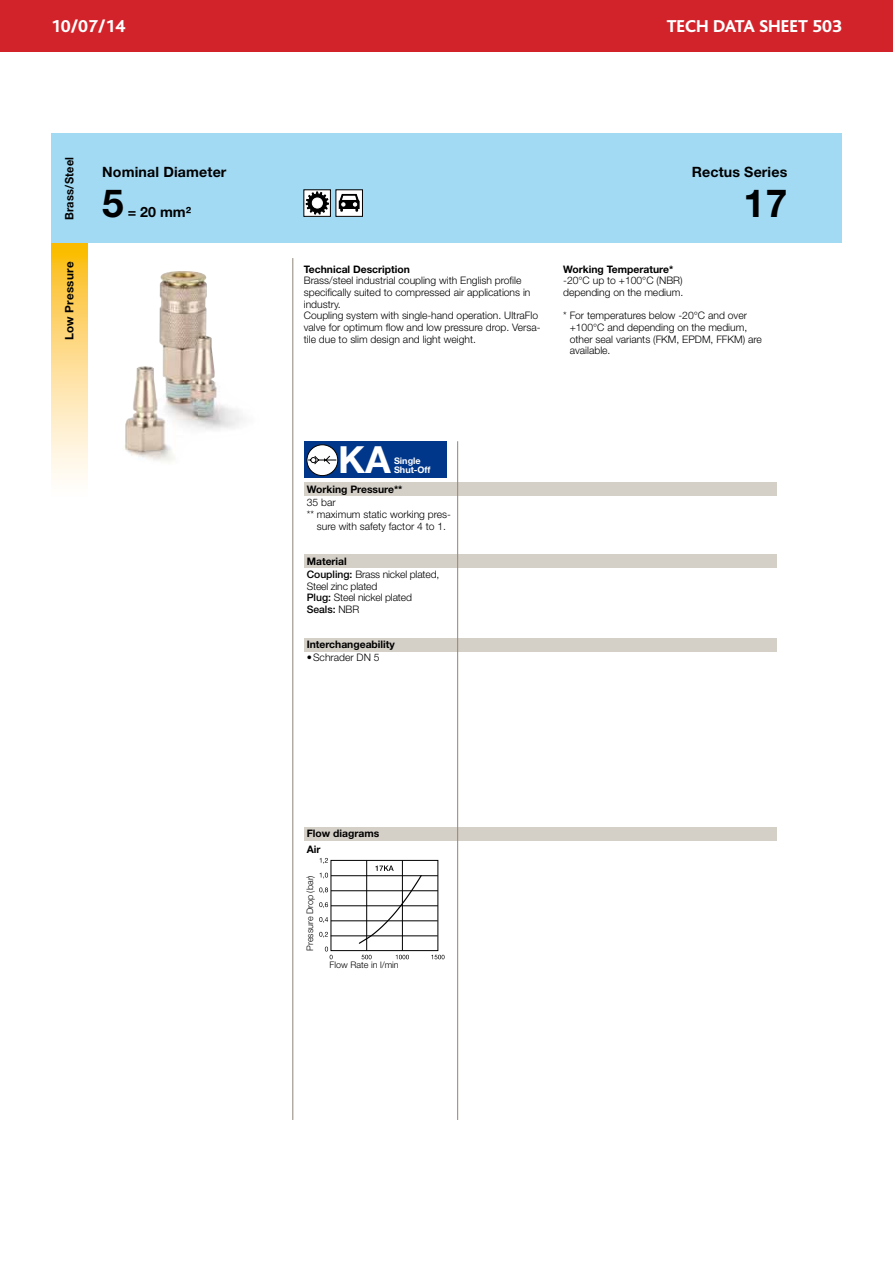
<style>
.page{position:relative;width:893px;height:1263px;background:#fff}
.page>*{position:absolute;margin:0;border:0;box-sizing:border-box;transform-origin:0 0}
.t1{font:700 38.7px "Helvetica Neue LT Std";color:#000}
.t2{font:700 37.5px "Helvetica Neue LT Std";color:#fff}
.t3{font:800 18px "Bliss";color:#fff}
.t4{font:700 14.25px "Helvetica Neue LT Std";letter-spacing:.01em;color:#000}
.t5{font:700 11.7px "Helvetica Neue LT Std";letter-spacing:.02em;color:#000}
.t6{font:700 11.7px "Helvetica Neue LT Std";letter-spacing:.02em;color:#000;scale:.95 1}
.t7{font:300 10.35px/11.7px "Helvetica Neue LT Std";color:#000}
.t8{font:700 10.35px "Helvetica Neue LT Std";color:#000}
.t9{font:300 9px "Helvetica Neue LT Std";color:#000}
.t10{font:700 9px/9px "Helvetica Neue LT Std";color:#fff}
.s1{font-weight:700}
.s2{font-weight:500}
</style>
<div class="page">
<div style="left:0;top:0;width:893px;height:51px;background:#d2232a"></div>
<svg style="left:51px;top:243px;width:37px;height:237px;background:#fddc8c"></svg>
<div style="left:51px;top:134px;width:791px;height:109px;background:#a2daf4"></div>
<div style="left:304px;top:638px;width:473px;height:13px;background:#d4cfc7"></div>
<div style="left:304px;top:554px;width:473px;height:13px;background:#d4cfc7"></div>
<div style="left:304px;top:827px;width:473px;height:13px;background:#d4cfc7"></div>
<div style="left:304px;top:482px;width:473px;height:14px;background:#d4cfc7"></div>
<hr style="left:292px;top:258px;width:1px;height:862px;background:#8f8678">
<hr style="left:457px;top:441px;width:1px;height:679px;background:#8f8678">
<div style="left:304px;top:442px;width:143px;height:36px;background:#00378b"></div>
<div style="left:307px;top:445px;width:31px;height:31px;background:#fff;border-radius:50%"></div>
<div style="left:307px;top:444px;width:31px;height:32px;border:1px solid #000;border-radius:50%"></div>
<svg style="left:307px;top:455px;width:30px;height:10px"></svg>
<div style="left:331px;top:860px;width:107px;height:91px;border:1px solid #000"></div>
<hr style="left:331px;top:920px;width:107px;height:1px;background:#000">
<hr style="left:331px;top:935px;width:107px;height:1px;background:#000">
<hr style="left:331px;top:875px;width:107px;height:1px;background:#000">
<hr style="left:331px;top:890px;width:107px;height:1px;background:#000">
<hr style="left:331px;top:905px;width:107px;height:1px;background:#000">
<svg style="left:362px;top:955px;width:10px;height:4px"></svg>
<svg style="left:396px;top:955px;width:13px;height:4px"></svg>
<svg style="left:431px;top:955px;width:14px;height:4px"></svg>
<svg style="left:320px;top:858px;width:8px;height:6px"></svg>
<svg style="left:320px;top:873px;width:8px;height:5px"></svg>
<svg style="left:319px;top:887px;width:9px;height:6px"></svg>
<svg style="left:319px;top:902px;width:9px;height:6px"></svg>
<svg style="left:319px;top:917px;width:9px;height:6px"></svg>
<svg style="left:319px;top:932px;width:9px;height:5px"></svg>
<svg style="left:325px;top:947px;width:8px;height:12px"></svg>
<hr style="left:366px;top:860px;width:1px;height:90px;background:#000">
<hr style="left:402px;top:860px;width:1px;height:90px;background:#000">
<svg style="left:358px;top:865px;width:65px;height:80px"></svg>
<div style="left:336px;top:190px;width:26px;height:26px;background:#fff"></div>
<div style="left:335px;top:189px;width:28px;height:28px;border:1px solid #000"></div>
<svg style="left:339px;top:194px;width:21px;height:18px"></svg>
<div style="left:304px;top:190px;width:26px;height:26px;background:#fff"></div>
<div style="left:303px;top:189px;width:28px;height:28px;border:1px solid #000"></div>
<svg style="left:306px;top:192px;width:23px;height:22px"></svg>
<div style="left:312px;top:198px;width:10px;height:10px;background:#fff;border-radius:50%"></div>
<div style="left:312px;top:198px;width:10px;height:10px;border:1px solid #fff;border-radius:50%"></div>
<img style="left:124px;top:271px;width:119px;height:191px">
<h3 class="t3" style="left:51px;top:17px;width:76px">10/07/14</h3>
<h3 class="t3" style="left:667px;top:16px;width:177px">TECH DATA SHEET 503</h3>
<p class="t6" style="left:62px;top:220px;width:68px;rotate:-90deg">Brass/Steel</p>
<p class="t5" style="left:62px;top:340px;width:80px;rotate:-90deg">Low Pressure</p>
<h3 class="t4" style="left:102px;top:163px;width:126px">Nominal Diameter</h3>
<h1 class="t1" style="left:102px;top:179px;width:23px">5</h1>
<h3 class="t4" style="left:128px;top:203px;width:65px">= 20 mm²</h3>
<p class="t8" style="left:304px;top:263px;width:108px">Technical Description</p>
<p class="t7" style="left:304px;top:275px;width:238px">Brass/steel industrial coupling with English profile specifically suited to compressed air applications in industry.<br>Coupling system with single-hand operation. UltraFlo valve for optimum flow and low pressure drop. Versa&shy;tile due to slim design and light weight.</p>
<h3 class="t4" style="left:692px;top:163px;width:97px">Rectus Series</h3>
<h1 class="t1" style="left:743px;top:179px;width:45px">17</h1>
<p class="t8" style="left:563px;top:263px;width:112px">Working Temperature*</p>
<p class="t7" style="left:563px;top:275px;width:122px">-20°C up to +100°C (NBR) depending on the medium.</p>
<p class="t7" style="left:570px;top:310px;width:194px;text-indent:-7px">* For temperatures below -20°C and over +100°C and depending on the medium, other seal variants (FKM, EPDM, FFKM) are available.</p>
<h2 class="t2" style="left:338px;top:437px;width:54px">KA</h2>
<p class="t10" style="left:394px;top:456px;width:38px">Single<br>Shut-Off</p>
<p class="t8" style="left:307px;top:483px;width:97px">Working Pressure**</p>
<p class="t7" style="left:307px;top:497px;width:30px">35 bar</p>
<p class="t7" style="left:307px;top:508px;width:146px">** maximum static working pres-</p>
<p class="t7" style="left:317px;top:520px;width:131px">sure with safety factor 4 to 1.</p>
<p class="t7" style="left:307px;top:554px;width:134px;line-height:13.5px"><span class="s1">Material<br></span><span class="s2">Coupling:</span> Brass nickel plated,</p>
<p class="t7" style="left:307px;top:580px;width:107px">Steel zinc plated<br><span class="s2">Plug:</span> Steel nickel plated<br><span class="s2">Seals:</span> NBR</p>
<p class="t8" style="left:307px;top:638px;width:90px">Interchangeability</p>
<p class="t7" style="left:307px;top:651px;width:74px">•Schrader DN 5</p>
<p class="t8" style="left:307px;top:827px;width:74px">Flow diagrams</p>
<p class="t9" style="left:304px;top:951px;width:77px;rotate:-90deg">Pressure Drop (bar)</p>
<p class="t9" style="left:330px;top:959px;width:71px">Flow Rate in l/min</p>
<p class="t8" style="left:307px;top:843px;width:15px">Air</p>
</div>
